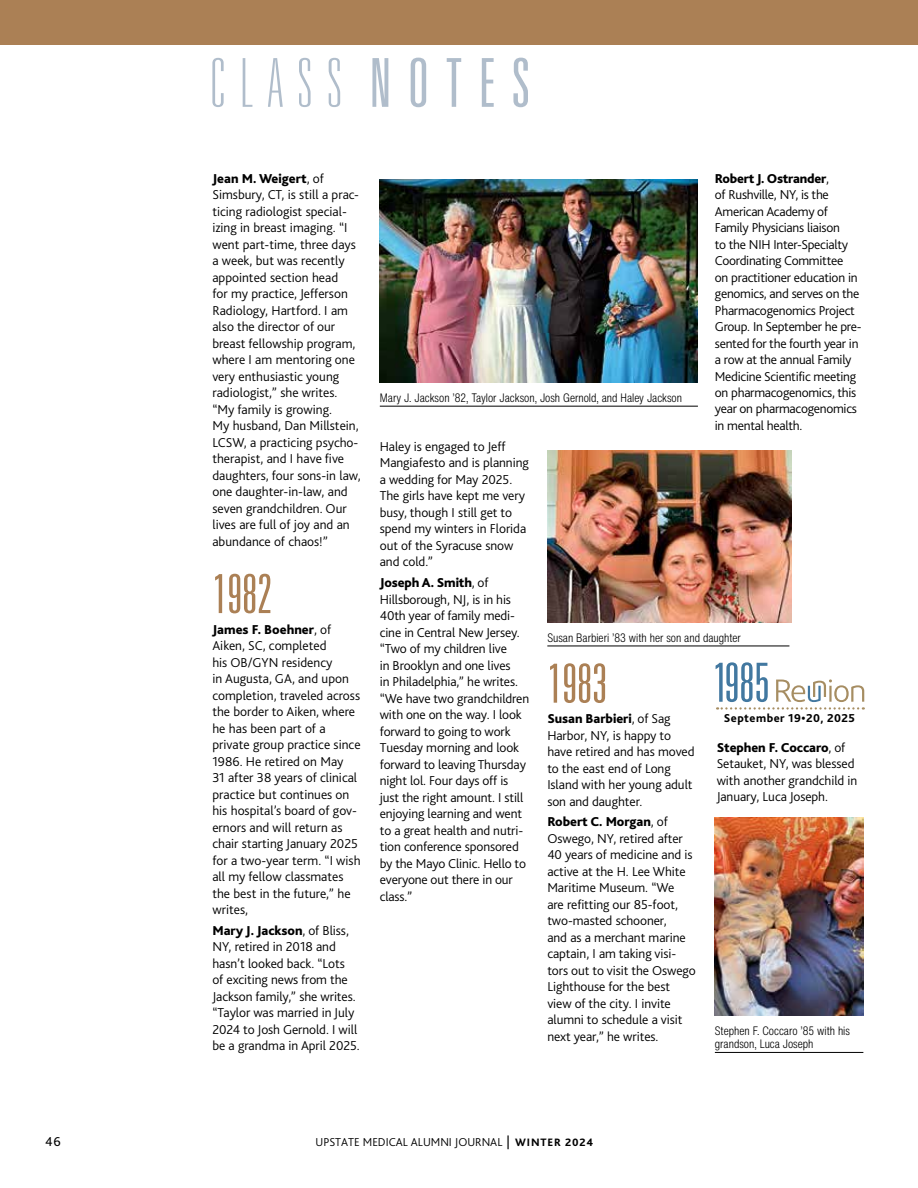
<style>
.page{position:relative;width:918px;height:1188px;background:#fff}
.page>*{position:absolute;margin:0;border:0;box-sizing:border-box;transform-origin:0 0}
.t1{font:67.5px "Univers LT Pro Thin Ult Cond";letter-spacing:.23em;color:#b0bdcb}
.t2{font:54px "Univers LT Pro Light Ult Cond";color:#ab8055}
.t3{font:54px "Univers LT Pro Light Ult Cond";color:#4278a0}
.t4{font:300 13.5px/16.5px "Bliss 2";letter-spacing:-.005em;color:#000}
.t5{font:13.5px "Bliss 2";color:#000}
.t6{font:12px/13.5px "Helvetica Now Var";color:#000}
.t7{font:300 12px "Bliss 2";color:#000}
.t8{font:800 12px "Bliss 2";letter-spacing:.04em;color:#000}
.s1{font-family:"Univers LT Pro Light Ult Cond"}
.s2{font-weight:800}
.s3{font-weight:400;font-size:13.5px}
.s4{font-weight:800;font-size:11.25px}
</style>
<div class="page">
<div style="left:0;top:0;width:918px;height:45px;background:#ab8055"></div>
<hr style="left:380px;top:406px;width:318px;height:1px;background:#000">
<img style="left:380px;top:179px;width:318px;height:204px">
<hr style="left:547px;top:646px;width:242px;height:1px;background:#000">
<img style="left:548px;top:451px;width:243px;height:171px">
<hr style="left:715px;top:1052px;width:148px;height:1px;background:#000">
<img style="left:715px;top:818px;width:148px;height:197px">
<svg style="left:717px;top:679px;width:147px;height:31px"></svg>
<h1 class="t1" style="left:211px;top:45px;width:320px">CLASS <span class="s1">NOTES</span></h1>
<p class="t4" style="left:212px;top:170px;width:150px"><span class="s2">Jean M. Weigert</span>, of<br>Simsbury, CT, is still a prac&shy;ticing radiologist special&shy;izing in breast imaging. “I went part-time, three days a week, but was recently appointed section head<br>for my practice, Jefferson<br>Radiology, Hartford. I am also the director of our breast fellowship program, where I am mentoring one very enthusiastic young radiologist,” she writes. “My family is growing.<br>My husband, Dan Millstein,<br>LCSW, a practicing psycho&shy;therapist, and I have five daughters, four sons-in law, one daughter-in-law, and seven grandchildren. Our lives are full of joy and an abundance of chaos!”</p>
<h2 class="t2" style="left:212px;top:562px;width:61px">1982</h2>
<p class="t4" style="left:212px;top:621px;width:150px"><span class="s2">James F. Boehner</span>, of<br>Aiken, SC, completed<br>his OB/GYN residency<br>in Augusta, GA, and upon completion, traveled across the border to Aiken, where he has been part of a private group practice since<br>1986. He retired on May<br>31 after 38 years of clinical practice but continues on his hospital’s board of gov&shy;ernors and will return as chair starting January 2025 for a two-year term. “I wish all my fellow classmates the best in the future,” he writes,</p>
<p class="t4" style="left:212px;top:922px;width:149px"><span class="s2">Mary J. Jackson</span>, of Bliss,<br>NY, retired in 2018 and hasn’t looked back. “Lots<br>of exciting news from the<br>Jackson family,” she writes. “Taylor was married in July<br>2024 to Josh Gernold. I will be a grandma in April 2025.</p>
<p class="t6" style="left:380px;top:391px;width:304px">Mary J. Jackson ’82, Taylor Jackson, Josh Gernold, and Haley Jackson</p>
<p class="t4" style="left:715px;top:169px;width:148px"><span class="s2">Robert J. Ostrander</span>,<br>of Rushville, NY, is the<br>American Academy of<br>Family Physicians liaison<br>to the NIH Inter-Specialty<br>Coordinating Committee<br>on practitioner education in genomics, and serves on the<br>Pharmacogenomics Project<br>Group. In September he pre&shy;sented for the fourth year in a row at the annual Family<br>Medicine Scientific meeting on pharmacogenomics, this year on pharmacogenomics in mental health.</p>
<p class="t4" style="left:380px;top:438px;width:151px">Haley is engaged to Jeff<br>Mangiafesto and is planning a wedding for May 2025.<br>The girls have kept me very busy, though I still get to spend my winters in Florida out of the Syracuse snow and cold.”</p>
<p class="t4" style="left:380px;top:574px;width:151px"><span class="s2">Joseph A. Smith</span>, of<br>Hillsborough, NJ, is in his<br>40th year of family medi&shy;cine in Central New Jersey. “Two of my children live<br>in Brooklyn and one lives<br>in Philadelphia,” he writes. “We have two grandchildren with one on the way. I look forward to going to work<br>Tuesday morning and look forward to leaving Thursday night lol. Four days off is just the right amount. I still enjoying learning and went to a great health and nutri&shy;tion conference sponsored by the Mayo Clinic. Hello to everyone out there in our class.”</p>
<p class="t6" style="left:547px;top:631px;width:195px">Susan Barbieri ’83 with her son and daughter</p>
<h2 class="t2" style="left:547px;top:652px;width:61px">1983</h2>
<p class="t4" style="left:547px;top:710px;width:149px"><span class="s2">Susan Barbieri</span>, of Sag<br>Harbor, NY, is happy to have retired and has moved to the east end of Long<br>Island with her young adult son and daughter.</p>
<p class="t4" style="left:547px;top:813px;width:150px"><span class="s2">Robert C. Morgan</span>, of<br>Oswego, NY, retired after<br>40 years of medicine and is active at the H. Lee White<br>Maritime Museum. “We<br>are refitting our 85-foot, two-masted schooner,<br>and as a merchant marine captain, I am taking visi&shy;tors out to visit the Oswego<br>Lighthouse for the best view of the city. I invite alumni to schedule a visit next year,” he writes.</p>
<h2 class="t3" style="left:713px;top:651px;width:58px">1985</h2>
<p class="t8" style="left:724px;top:711px;width:133px">September 19•20, 2025</p>
<p class="t4" style="left:717px;top:739px;width:142px"><span class="s2">Stephen F. Coccaro</span>, of<br>Setauket, NY, was blessed with another grandchild in<br>January, Luca Joseph.</p>
<p class="t6" style="left:715px;top:1024px;width:137px">Stephen F. Coccaro ’85 with his grandson, Luca Joseph</p>
<p class="t5" style="left:45px;top:1133px;width:17px">46</p>
<p class="t7" style="left:316px;top:1135px;width:279px">UPSTATE MEDICAL ALUMNI JOURNAL <span class="s3">|</span> <span class="s4">WINTER 2024</span></p>
</div>
